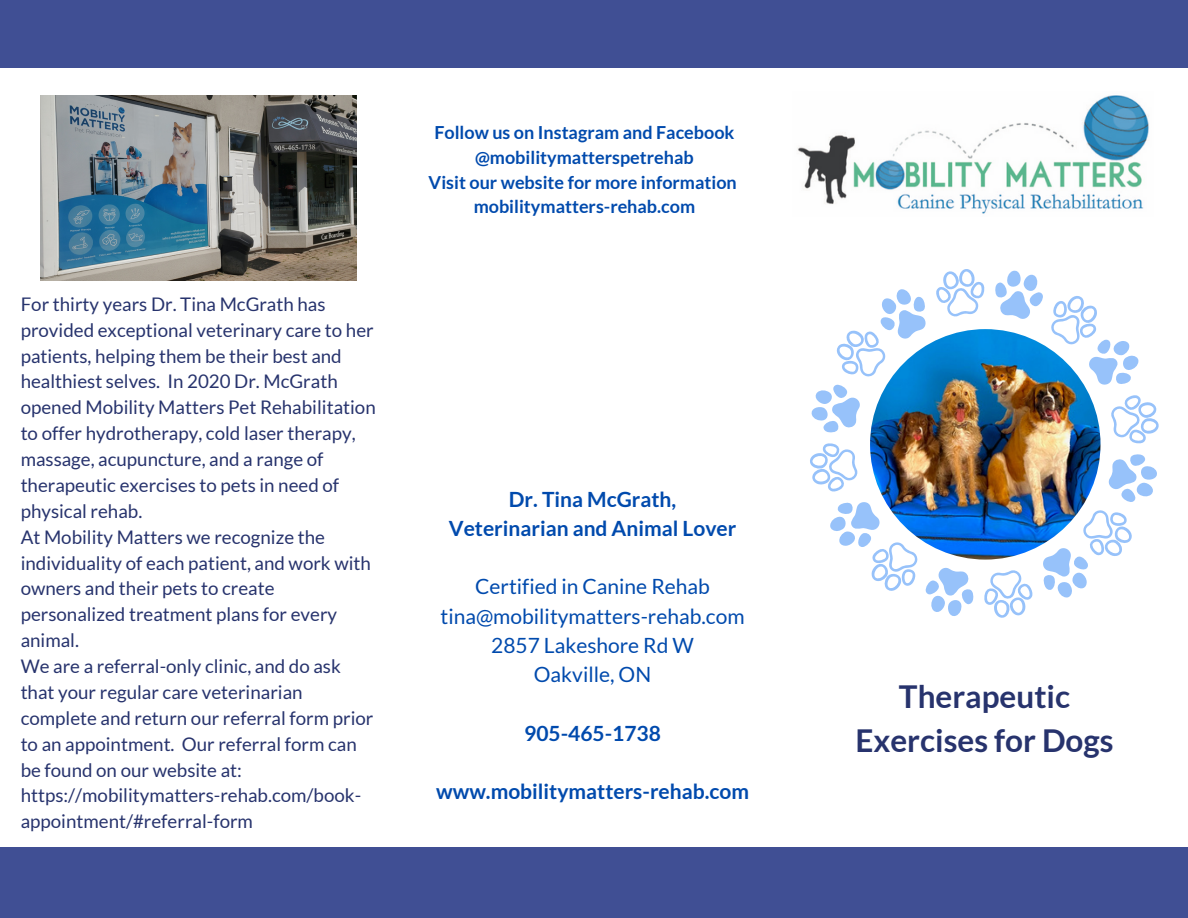
<style>
.page{position:relative;width:1188px;height:918px;background:#fff}
.page>*{position:absolute;margin:0;border:0;box-sizing:border-box;transform-origin:0 0}
.t1{font:700 31.5px/43.8px "Lato";color:#27336d;text-align:center}
.t2{font:700 21px/29.2px "Lato";color:#004aad;text-align:center}
.t3{font:21px/29.2px "Lato";color:#004aad;text-align:center}
.t4{font:18.75px/25.8px "Lato";color:#27336d}
.t5{font:700 18px/24.8px "Lato";color:#004aad;text-align:center}
</style>
<div class="page">
<div style="left:0;top:0;width:392px;height:68px;background:#404f94"></div>
<div style="left:387px;top:0;width:801px;height:68px;background:#404f94"></div>
<div style="left:0;top:848px;width:403px;height:70px;background:#404f94"></div>
<div style="left:403px;top:847px;width:785px;height:71px;background:#404f94"></div>
<img style="left:870px;top:329px;width:231px;height:270px">
<img style="left:797px;top:95px;width:352px;height:119px">
<svg style="left:1108px;top:454px;width:49px;height:48px"></svg>
<svg style="left:1042px;top:510px;width:90px;height:88px"></svg>
<svg style="left:984px;top:569px;width:49px;height:49px"></svg>
<svg style="left:925px;top:567px;width:48px;height:49px"></svg>
<svg style="left:830px;top:501px;width:88px;height:93px"></svg>
<svg style="left:810px;top:443px;width:48px;height:49px"></svg>
<svg style="left:811px;top:384px;width:49px;height:49px"></svg>
<svg style="left:836px;top:289px;width:91px;height:88px"></svg>
<svg style="left:936px;top:269px;width:49px;height:48px"></svg>
<svg style="left:995px;top:270px;width:48px;height:49px"></svg>
<svg style="left:1051px;top:296px;width:88px;height:90px"></svg>
<svg style="left:1111px;top:395px;width:48px;height:49px"></svg>
<img style="left:40px;top:95px;width:316px;height:186px">
<p class="t4" style="left:21px;top:291px;width:357px">For thirty years Dr. Tina McGrath has provided exceptional veterinary care to her patients, helping them be their best and healthiest selves. In 2020 Dr. McGrath opened Mobility Matters Pet Rehabilitation to offer hydrotherapy, cold laser therapy, massage, acupuncture, and a range of therapeutic exercises to pets in need of physical rehab.<br>At Mobility Matters we recognize the individuality of each patient, and work with owners and their pets to create personalized treatment plans for every animal.<br>We are a referral-only clinic, and do ask that your regular care veterinarian complete and return our referral form prior to an appointment. Our referral form can be found on our website at: https://mobilitymatters-rehab.com/book&shy;appointment/#referral-form</p>
<p class="t5" style="left:429px;top:120px;width:310px">Follow us on Instagram and Facebook @mobilitymatterspetrehab<br>Visit our website for more information mobilitymatters-rehab.com</p>
<p class="t2" style="left:449px;top:484px;width:289px">Dr. Tina McGrath,<br>Veterinarian and Animal Lover</p>
<p class="t3" style="left:441px;top:572px;width:306px">Certified in Canine Rehab tina@mobilitymatters-rehab.com<br>2857 Lakeshore Rd W<br>Oakville, ON</p>
<p class="t2" style="left:524px;top:718px;width:138px">905-465-1738</p>
<p class="t2" style="left:436px;top:776px;width:314px">www.mobilitymatters-rehab.com</p>
<h1 class="t1" style="left:855px;top:674px;width:260px">Therapeutic<br>Exercises for Dogs</h1>
</div>
